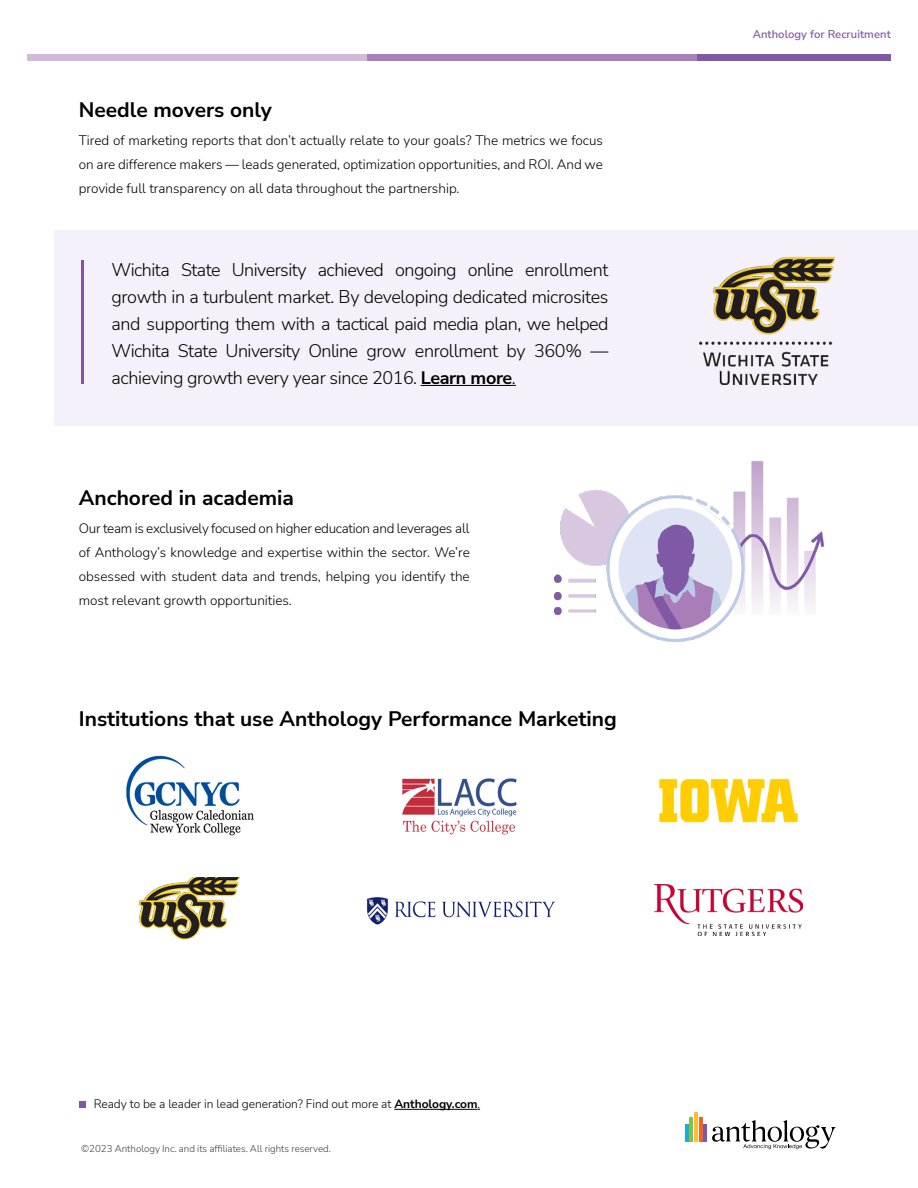
<style>
.page{position:relative;width:918px;height:1188px;background:#fff}
.page>*{position:absolute;margin:0;border:0;box-sizing:border-box;transform-origin:0 0}
.t1{font:700 21px "Nunito Sans";color:#000}
.t2{font:300 18px/27px "Nunito Sans";letter-spacing:-.02em;color:#000;text-align:justify}
.t3{font:300 13.5px/24px "Nunito Sans";color:#000;text-align:justify}
.t4{font:300 12px "Nunito Sans";letter-spacing:-.005em;color:#000}
.t5{font:600 11.25px "Nunito Sans";letter-spacing:.005em;color:#8059a6}
.t6{font:300 9.75px "Nunito Sans";color:#404040}
.s1{font-weight:700}
</style>
<div class="page">
<div style="left:604px;top:54px;width:287px;height:7px;background:#8059a6"></div>
<div style="left:359px;top:54px;width:337px;height:7px;background:#ab80b8"></div>
<div style="left:27px;top:54px;width:340px;height:7px;background:#d2bad8"></div>
<svg style="left:79px;top:1101px;width:6px;height:6px"></svg>
<hr style="left:394px;top:1109px;width:83px;height:1px;background:#000">
<hr style="left:690px;top:1117px;width:3px;height:24px;background:#82c342">
<hr style="left:694px;top:1112px;width:4px;height:29px;background:#fdbd3a">
<hr style="left:699px;top:1117px;width:3px;height:24px;background:#f16423">
<hr style="left:704px;top:1124px;width:3px;height:17px;background:#7f58a5">
<hr style="left:685px;top:1124px;width:3px;height:17px;background:#1ba9e1">
<svg style="left:712px;top:1120px;width:124px;height:29px"></svg>
<img style="left:126px;top:755px;width:128px;height:81px">
<img style="left:402px;top:778px;width:115px;height:57px">
<img style="left:659px;top:779px;width:139px;height:44px">
<div style="left:54px;top:230px;width:864px;height:196px;background:#f5f1fa"></div>
<hr style="left:421px;top:385px;width:91px;height:1px;background:#000">
<img style="left:699px;top:258px;width:135px;height:126px">
<hr style="left:81px;top:260px;width:3px;height:123px;background:#7e559f">
<img style="left:367px;top:897px;width:189px;height:28px">
<img style="left:655px;top:884px;width:148px;height:52px">
<img style="left:138px;top:877px;width:102px;height:63px">
<img style="left:553px;top:461px;width:272px;height:181px">
<h1 class="t1" style="left:79px;top:95px;width:195px">Needle movers only</h1>
<p class="t3" style="left:79px;top:128px;width:526px">Tired of marketing reports that don’t actually relate to your goals? The metrics we focus on are difference makers — leads generated, optimization opportunities, and ROI. And we provide full transparency on all data throughout the partnership.</p>
<p class="t2" style="left:112px;top:256px;width:498px">Wichita State University achieved ongoing online enrollment growth in a turbulent market. By developing dedicated microsites and supporting them with a tactical paid media plan, we helped Wichita State University Online grow enrollment by 360% — achieving growth every year since 2016. <span class="s1">Learn more</span>.</p>
<h1 class="t1" style="left:79px;top:483px;width:217px">Anchored in academia</h1>
<p class="t3" style="left:79px;top:516px;width:392px">Our team is exclusively focused on higher education and leverages all of Anthology’s knowledge and expertise within the sector. We’re obsessed with student data and trends, helping you identify the most relevant growth opportunities.</p>
<h1 class="t1" style="left:79px;top:704px;width:539px">Institutions that use Anthology Performance Marketing</h1>
<p class="t5" style="left:753px;top:27px;width:140px">Anthology for Recruitment</p>
<p class="t4" style="left:94px;top:1096px;width:388px">Ready to be a leader in lead generation? Find out more at <span class="s1">Anthology.com</span>.</p>
<p class="t6" style="left:81px;top:1142px;width:251px">©2023 Anthology Inc. and its affiliates. All rights reserved.</p>
</div>
